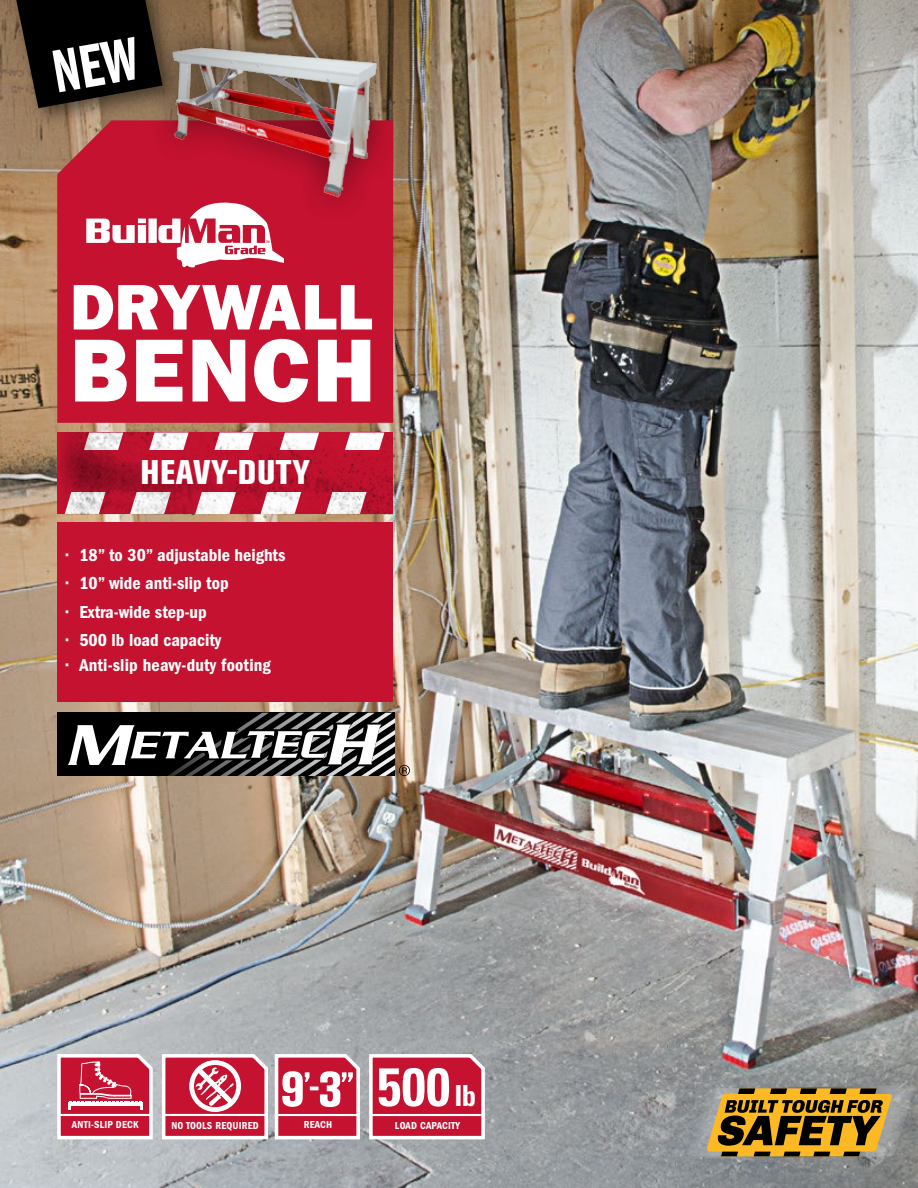
<style>
.page{position:relative;width:918px;height:1188px;background:#fff}
.page>*{position:absolute;margin:0;border:0;box-sizing:border-box;transform-origin:0 0}
.t1{font:90px "ITC Franklin Gothic Std Hvy";letter-spacing:.02em;color:#fff}
.t2{font:64.8px "ITC Franklin Gothic Std Hvy";letter-spacing:.01em;color:#fff}
.t3{font:700 condensed 54px "Univers";color:#fff}
.t4{font:800 condensed 33.9px "Akzidenz Grotesk BE";letter-spacing:.02em;color:#fff}
.t5{font:18px "ITC Franklin Gothic Std Dm Cd";color:#fff}
.t6{font:10.5px "ITC Franklin Gothic Std Dm Cd";letter-spacing:.02em;color:#fff}
.s1{font-size:29.1px}
</style>
<div class="page">
<img style="left:0;top:0;width:918px;height:1188px">
<div style="left:57px;top:129px;width:336px;height:294px;background:#c41230"></div>
<div style="left:57px;top:522px;width:336px;height:180px;background:#c41230"></div>
<div style="left:6px;top:0;width:177px;height:129px;background:#000;opacity:.5"></div>
<svg style="left:684px;top:1086px;width:231px;height:73px;background:#92783f"></svg>
<svg style="left:86px;top:202px;width:197px;height:67px"></svg>
<div style="left:57px;top:713px;width:338px;height:63px;background:#000"></div>
<svg style="left:68px;top:713px;width:342px;height:63px"></svg>
<svg style="left:55px;top:1052px;width:432px;height:89px"></svg>
<img style="left:57px;top:433px;width:336px;height:81px">
<div style="left:145px;top:18px;width:260px;height:206px;background:#000;opacity:.5"></div>
<img style="left:163px;top:41px;width:219px;height:159px">
<svg style="left:16px;top:0;width:147px;height:108px;background:#1a140f"></svg>
<h2 class="t2" style="left:70px;top:269px;width:303px">DRYWALL</h2>
<h1 class="t1" style="left:70px;top:318px;width:306px">BENCH</h1>
<h3 class="t4" style="left:140px;top:453px;width:171px">HEAVY-DUTY</h3>
<p class="t5" style="left:66px;top:545px;width:221px">• 18” to 30” adjustable heights</p>
<p class="t5" style="left:66px;top:573px;width:164px">• 10” wide anti-slip top</p>
<p class="t5" style="left:66px;top:601px;width:142px">• Extra-wide step-up</p>
<p class="t5" style="left:66px;top:630px;width:157px">• 500 lb load capacity</p>
<p class="t5" style="left:66px;top:654px;width:206px">• Anti-slip heavy-duty footing</p>
<h3 class="t3" style="left:377px;top:1054px;width:101px">500 <span class="s1">Ib</span></h3>
<p class="t6" style="left:172px;top:1120px;width:89px">NO TOOLS REQUIRED</p>
<p class="t6" style="left:304px;top:1119px;width:30px">REACH</p>
<p class="t6" style="left:72px;top:1119px;width:68px">ANTI-SLIP DECK</p>
<p class="t6" style="left:395px;top:1119px;width:67px">LOAD CAPACITY</p>
</div>
